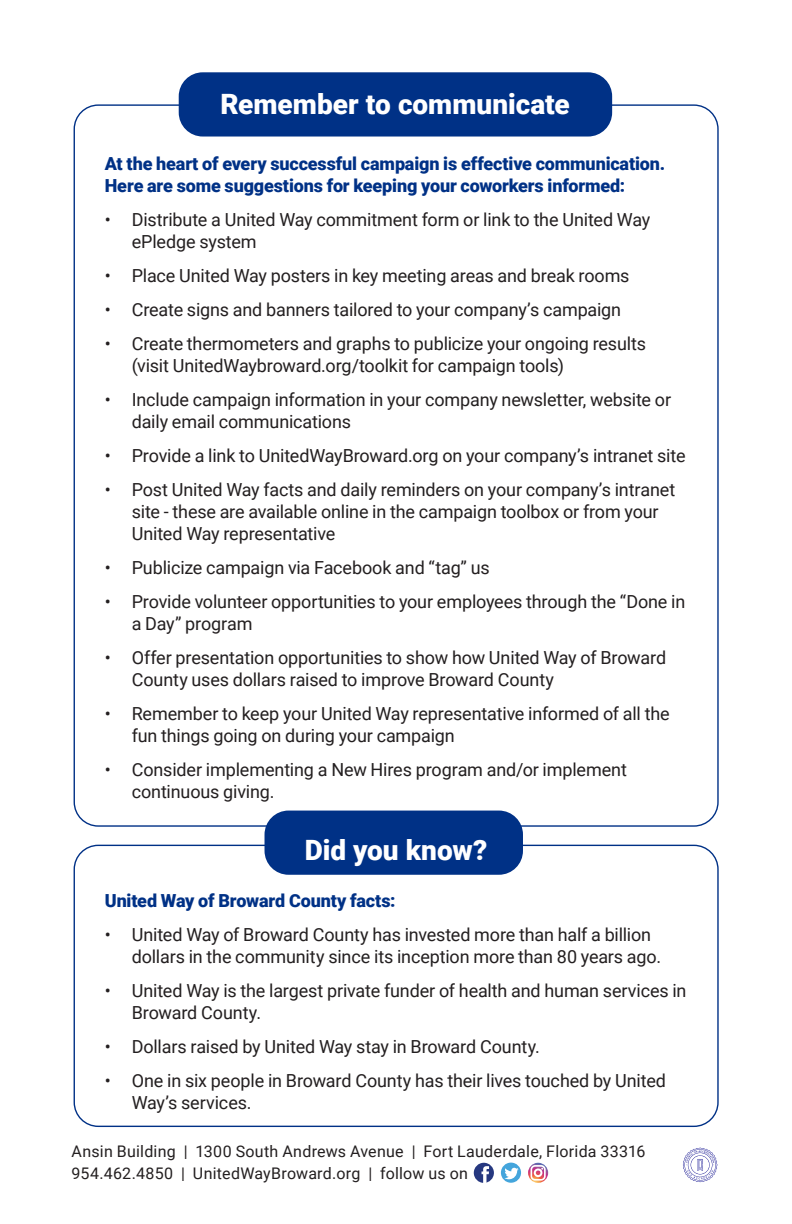
<style>
.page{position:relative;width:792px;height:1224px;background:#fff}
.page>*{position:absolute;margin:0;border:0;box-sizing:border-box;transform-origin:0 0}
.t1{font:900 28px "Roboto";color:#fff}
.t2{font:18px/22px "Roboto";letter-spacing:-.01em;color:#231f20}
.t3{font:900 18px/22px "Roboto";letter-spacing:-.01em;color:#003186}
.t4{font:16px/22px "Roboto";letter-spacing:.015em;color:#231f20}
</style>
<div class="page">
<div style="left:179px;top:72px;width:433px;height:65px;background:#003186;border-radius:24px"></div>
<div style="left:265px;top:811px;width:258px;height:64px;background:#003186;border-radius:24px"></div>
<div style="left:501px;top:1163px;width:20px;height:20px;background:#44a5dc;border-radius:50%"></div>
<div style="left:474px;top:1163px;width:20px;height:20px;background:#263880;border-radius:50%"></div>
<svg style="left:528px;top:1163px;width:20px;height:20px"></svg>
<div style="left:531px;top:1165px;width:15px;height:16px;border:2px solid #fff;border-radius:4px"></div>
<div style="left:534px;top:1168px;width:8px;height:9px;border:2px solid #fff;border-radius:50%"></div>
<svg style="left:482px;top:1166px;width:7px;height:17px"></svg>
<svg style="left:504px;top:1168px;width:15px;height:11px"></svg>
<svg style="left:683px;top:1148px;width:34px;height:34px"></svg>
<p class="t1" style="left:220px;top:84px;width:351px">Remember to communicate</p>
<p class="t3" style="left:105px;top:152px;width:562px">At the heart of every successful campaign is effective communication.<br>Here are some suggestions for keeping your coworkers informed:</p>
<p class="t2" style="left:132px;top:208px;width:520px;text-indent:-27px">• Distribute a United Way commitment form or link to the United Way ePledge system</p>
<p class="t2" style="left:105px;top:264px;width:526px">• Place United Way posters in key meeting areas and break rooms</p>
<p class="t2" style="left:105px;top:298px;width:518px">• Create signs and banners tailored to your company’s campaign</p>
<p class="t2" style="left:132px;top:332px;width:516px;text-indent:-27px">• Create thermometers and graphs to publicize your ongoing results (visit UnitedWaybroward.org/toolkit for campaign tools)</p>
<p class="t2" style="left:132px;top:388px;width:541px;text-indent:-27px">• Include campaign information in your company newsletter, website or daily email communications</p>
<p class="t2" style="left:105px;top:444px;width:582px">• Provide a link to UnitedWayBroward.org on your company’s intranet site</p>
<p class="t2" style="left:132px;top:478px;width:545px;text-indent:-27px">• Post United Way facts and daily reminders on your company’s intranet site - these are available online in the campaign toolbox or from your<br>United Way representative</p>
<p class="t2" style="left:105px;top:556px;width:387px">• Publicize campaign via Facebook and “tag” us</p>
<p class="t2" style="left:132px;top:590px;width:555px;text-indent:-27px">• Provide volunteer opportunities to your employees through the “Done in a Day” program</p>
<p class="t2" style="left:132px;top:646px;width:536px;text-indent:-27px">• Offer presentation opportunities to show how United Way of Broward<br>County uses dollars raised to improve Broward County</p>
<p class="t2" style="left:132px;top:702px;width:539px;text-indent:-27px">• Remember to keep your United Way representative informed of all the fun things going on during your campaign</p>
<p class="t2" style="left:132px;top:758px;width:497px;text-indent:-27px">• Consider implementing a New Hires program and/or implement continuous giving.</p>
<p class="t1" style="left:305px;top:830px;width:184px">Did you know?</p>
<p class="t3" style="left:105px;top:889px;width:292px">United Way of Broward County facts:</p>
<p class="t2" style="left:132px;top:923px;width:531px;text-indent:-27px">• United Way of Broward County has invested more than half a billion dollars in the community since its inception more than 80 years ago.</p>
<p class="t2" style="left:132px;top:979px;width:556px;text-indent:-27px">• United Way is the largest private funder of health and human services in<br>Broward County.</p>
<p class="t2" style="left:105px;top:1035px;width:437px">• Dollars raised by United Way stay in Broward County.</p>
<p class="t2" style="left:132px;top:1069px;width:536px;text-indent:-27px">• One in six people in Broward County has their lives touched by United<br>Way’s services.</p>
<p class="t4" style="left:72px;top:1139px;width:576px">Ansin Building | 1300 South Andrews Avenue | Fort Lauderdale, Florida 33316<br>954.462.4850 | UnitedWayBroward.org | follow us on</p>
</div>
